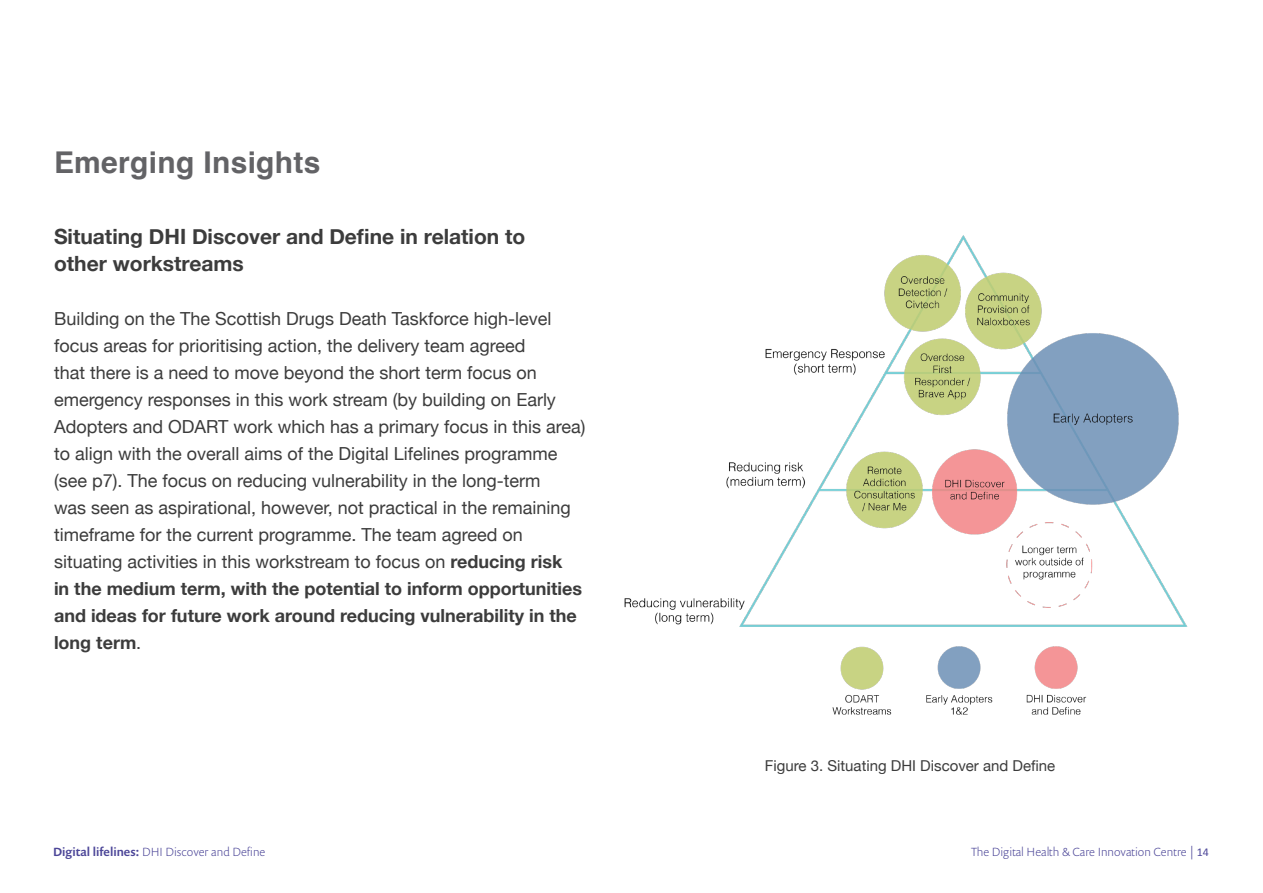
<style>
.page{position:relative;width:1263px;height:893px;background:#fff}
.page>*{position:absolute;margin:0;border:0;box-sizing:border-box;transform-origin:0 0}
.t1{font:700 30px "Helvetica";letter-spacing:.01em;color:#636366}
.t2{font:700 21px "Helvetica Neue";color:#3c3c3c}
.t3{font:21px "Helvetica Neue Bold 2";color:#3c3c3c}
.t4{font:18px/27px "Helvetica Neue";color:#3c3c3c}
.t5{font:15px "Helvetica Neue";color:#3c3c3c}
.t6{font:300 12px "Prenton RP Pro";color:#4c4698}
.s1{font-family:"Helvetica Neue 2"}
.s2{font-family:"Helvetica Neue Bold 2"}
.s3{font-family:"Prenton RP Pro Medium Regular 2";font-weight:400}
.s4{font-family:"Calibri";font-weight:400}
</style>
<div class="page">
<img style="left:624px;top:235px;width:564px;height:480px">
<p class="t1" style="left:54px;top:144px;width:268px">Emerging Insights</p>
<p class="t2" style="left:54px;top:220px;width:473px">Situating DHI Discover and Define in relation to</p>
<p class="t3" style="left:54px;top:247px;width:191px">other workstreams</p>
<p class="t4" style="left:54px;top:306px;width:533px"><span class="s1">Building on the</span> The Scottish Drugs Death Taskforce high-level <span class="s1">focus areas for prioritising action, the delivery team agreed<br>that there is a need to move beyond the short term focus on </span>emergency responses in this work stream (by building on Early Adopters and ODART work which has a primary focus in this area) to align with the overall aims of the Digital Lifelines programme (see p7). The focus on reducing vulnerability in the long-term<br>was seen as aspirational, however, not practical in the remaining <span class="s1">timeframe for the current programme. The team agreed on </span>situating activities in this workstream to focus on <span class="s2">reducing risk<br>in the medium term, with the potential to inform opportunities and ideas for future work around reducing vulnerability in the long term</span><span class="s1">.</span></p>
<p class="t5" style="left:765px;top:755px;width:292px">Figure 3. Situating DHI Discover and Define</p>
<p class="t6" style="left:53px;top:843px;width:214px"><span class="s3">Digital lifelines:</span> DHI Discover and Define</p>
<p class="t6" style="left:971px;top:843px;width:239px">The Digital Health &amp; Care Innovation Centre | <span class="s4">14</span></p>
</div>
